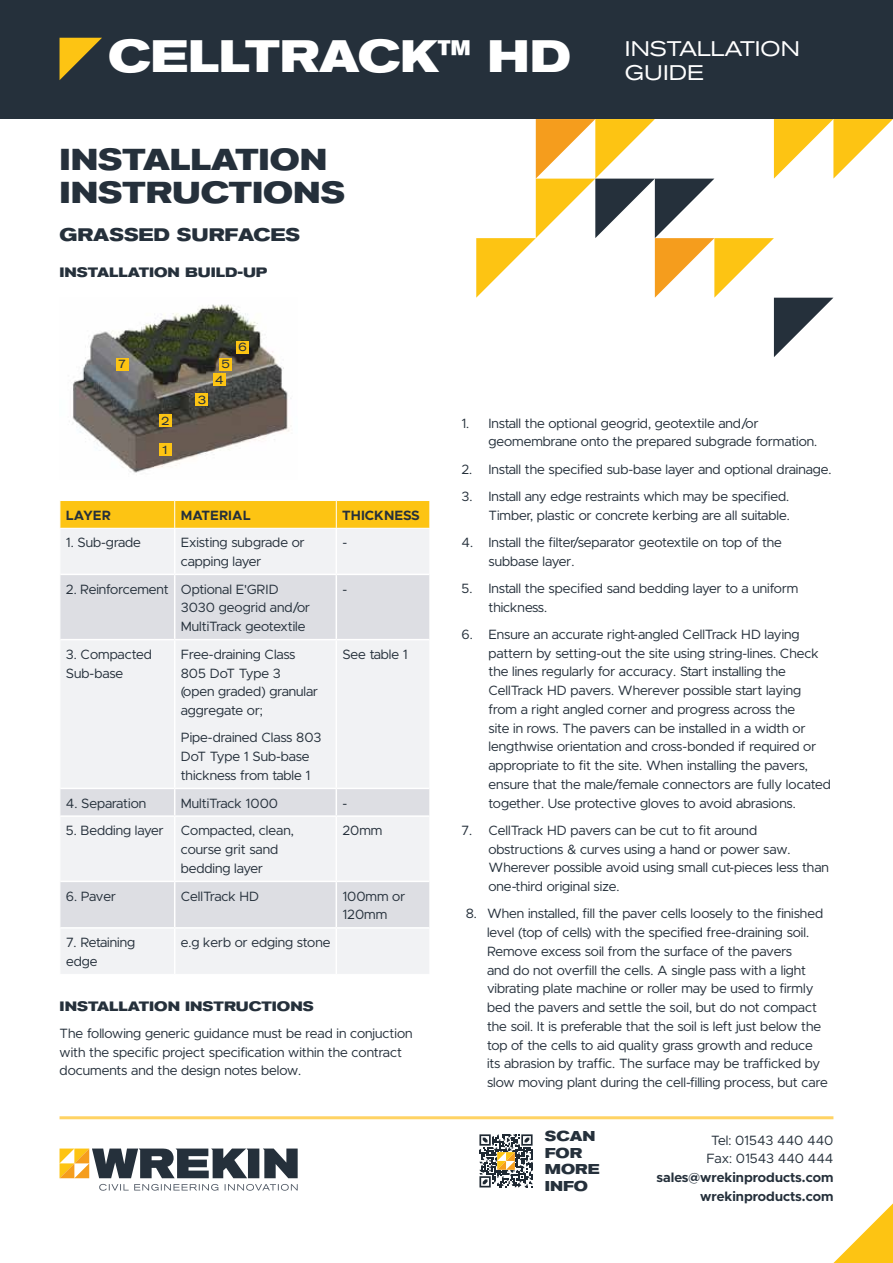
<style>
.page{position:relative;width:893px;height:1263px;background:#fff}
.page>*{position:absolute;margin:0;border:0;box-sizing:border-box;transform-origin:0 0}
.t1{font:700 expanded 45px "Akzidenz Grotesk BQ";color:#fff}
.t2{font:700 expanded 30px/33px "Akzidenz Grotesk BQ";color:#25303b}
.t3{font:expanded 21px "Akzidenz Grotesk BQ";color:#fff}
.t4{font:700 expanded 18px "Akzidenz Grotesk BQ";color:#25303b}
.t5{font:700 expanded 14.1px/16.5px "Akzidenz Grotesk BQ";color:#25303b}
.t6{font:13.5px/18.8px "Metropolis";color:#25303b}
.t7{font:700 13.5px/18.8px "Metropolis";color:#25303b;text-align:right}
.t8{font:700 expanded 13.5px "Akzidenz Grotesk BQ";color:#25303b}
.t9{font:expanded 12px "Akzidenz Grotesk BQ";color:#25303b}
</style>
<div class="page">
<div style="left:0;top:0;width:893px;height:119px;background:#25303b"></div>
<svg style="left:60px;top:38px;width:42px;height:42px"></svg>
<svg style="left:833px;top:1203px;width:60px;height:60px"></svg>
<svg style="left:60px;top:1148px;width:238px;height:30px"></svg>
<svg style="left:99px;top:1184px;width:199px;height:7px"></svg>
<hr style="left:60px;top:1116px;width:773px;height:3px;background:#ffd364">
<div style="left:61px;top:529px;width:368px;height:445px;background:#f1f2f4"></div>
<svg style="left:61px;top:575px;width:368px;height:352px;fill:#f1f2f4"></svg>
<hr style="left:174px;top:529px;width:1px;height:45px;background:#fff">
<hr style="left:336px;top:529px;width:1px;height:45px;background:#fff">
<hr style="left:174px;top:575px;width:1px;height:64px;background:#fff">
<hr style="left:336px;top:575px;width:1px;height:64px;background:#fff">
<hr style="left:174px;top:640px;width:1px;height:148px;background:#fff">
<hr style="left:336px;top:640px;width:1px;height:148px;background:#fff">
<svg style="left:174px;top:789px;width:1px;height:26px"></svg>
<svg style="left:336px;top:789px;width:1px;height:26px"></svg>
<hr style="left:174px;top:817px;width:1px;height:64px;background:#fff">
<hr style="left:336px;top:817px;width:1px;height:64px;background:#fff">
<hr style="left:174px;top:882px;width:1px;height:45px;background:#fff">
<hr style="left:336px;top:882px;width:1px;height:45px;background:#fff">
<hr style="left:174px;top:929px;width:1px;height:45px;background:#fff">
<hr style="left:336px;top:929px;width:1px;height:45px;background:#fff">
<hr style="left:60px;top:574px;width:115px;height:1px;background:#fff">
<hr style="left:175px;top:574px;width:161px;height:1px;background:#fff">
<hr style="left:336px;top:574px;width:93px;height:1px;background:#fff">
<hr style="left:60px;top:788px;width:115px;height:1px;background:#fff">
<hr style="left:175px;top:788px;width:161px;height:1px;background:#fff">
<hr style="left:336px;top:788px;width:93px;height:1px;background:#fff">
<hr style="left:60px;top:881px;width:115px;height:1px;background:#fff">
<hr style="left:175px;top:881px;width:161px;height:1px;background:#fff">
<hr style="left:336px;top:881px;width:93px;height:1px;background:#fff">
<hr style="left:60px;top:639px;width:115px;height:1px;background:#fff">
<hr style="left:175px;top:639px;width:161px;height:1px;background:#fff">
<hr style="left:336px;top:639px;width:93px;height:1px;background:#fff">
<hr style="left:60px;top:815px;width:115px;height:2px;background:#fff">
<hr style="left:175px;top:815px;width:161px;height:2px;background:#fff">
<hr style="left:336px;top:815px;width:93px;height:2px;background:#fff">
<hr style="left:60px;top:927px;width:115px;height:2px;background:#fff">
<hr style="left:175px;top:927px;width:161px;height:2px;background:#fff">
<hr style="left:336px;top:927px;width:93px;height:2px;background:#fff">
<svg style="left:60px;top:789px;width:1px;height:27px"></svg>
<svg style="left:429px;top:789px;width:1px;height:26px"></svg>
<svg style="left:60px;top:500px;width:370px;height:28px;background:#fdc71f"></svg>
<svg style="left:479px;top:1134px;width:54px;height:53px"></svg>
<img style="left:72px;top:304px;width:219px;height:169px">
<div style="left:159px;top:443px;width:13px;height:13px;background:#fdc413"></div>
<div style="left:159px;top:415px;width:13px;height:12px;background:#fdc413"></div>
<div style="left:196px;top:393px;width:12px;height:13px;background:#fdc413"></div>
<div style="left:213px;top:373px;width:13px;height:13px;background:#fdc413"></div>
<div style="left:219px;top:358px;width:13px;height:12px;background:#fdc413"></div>
<div style="left:236px;top:341px;width:13px;height:12px;background:#fdc413"></div>
<div style="left:116px;top:358px;width:12px;height:12px;background:#fdc413"></div>
<svg style="left:476px;top:119px;width:417px;height:238px"></svg>
<h1 class="t1" style="left:108px;top:30px;width:597px">CELLTRACK™ HD <sub>GUIDE</sub></h1>
<h3 class="t3" style="left:625px;top:37px;width:176px">INSTALLATION</h3>
<h2 class="t2" style="left:60px;top:143px;width:287px">INSTALLATION<br>INSTRUCTIONS</h2>
<h3 class="t4" style="left:60px;top:224px;width:242px">GRASSED SURFACES</h3>
<p class="t8" style="left:60px;top:264px;width:209px">INSTALLATION BUILD-UP</p>
<p class="t9" style="left:118px;top:357px;width:10px">7</p>
<p class="t9" style="left:161px;top:414px;width:10px">2</p>
<p class="t9" style="left:161px;top:443px;width:10px">1</p>
<p class="t9" style="left:198px;top:393px;width:10px">3</p>
<p class="t9" style="left:222px;top:357px;width:10px">5</p>
<p class="t9" style="left:215px;top:373px;width:10px">4</p>
<p class="t9" style="left:238px;top:340px;width:10px">6</p>
<p class="t7" style="left:66px;top:506px;width:47px">LAYER</p>
<p class="t7" style="left:181px;top:506px;width:71px">MATERIAL</p>
<p class="t7" style="left:342px;top:506px;width:79px">THICKNESS</p>
<p class="t6" style="left:66px;top:533px;width:77px">1. Sub-grade</p>
<p class="t6" style="left:181px;top:533px;width:125px">Existing subgrade or capping layer</p>
<p class="t6" style="left:342px;top:533px;width:6px">-</p>
<p class="t6" style="left:181px;top:580px;width:131px;text-indent:-115px">2. Reinforcement Optional E'GRID<br>3030 geogrid and/or<br>MultiTrack geotextile</p>
<p class="t6" style="left:342px;top:580px;width:6px">-</p>
<p class="t6" style="left:66px;top:645px;width:88px">3. Compacted<br>Sub-base</p>
<p class="t6" style="left:181px;top:645px;width:139px">Free-draining Class<br>805 DoT Type 3<br>(open graded) granular aggregate or;</p>
<p class="t6" style="left:181px;top:728px;width:142px">Pipe-drained Class 803<br>DoT Type 1 Sub-base thickness from table 1</p>
<p class="t6" style="left:342px;top:645px;width:67px">See table 1</p>
<p class="t6" style="left:66px;top:794px;width:82px">4. Separation</p>
<p class="t6" style="left:181px;top:794px;width:99px">MultiTrack 1000</p>
<p class="t6" style="left:342px;top:794px;width:6px">-</p>
<p class="t6" style="left:66px;top:821px;width:99px">5. Bedding layer</p>
<p class="t6" style="left:181px;top:821px;width:115px">Compacted, clean, course grit sand bedding layer</p>
<p class="t6" style="left:342px;top:821px;width:41px">20mm</p>
<p class="t6" style="left:66px;top:887px;width:51px">6. Paver</p>
<p class="t6" style="left:181px;top:887px;width:80px">CellTrack HD</p>
<p class="t6" style="left:342px;top:887px;width:64px">100mm or<br>120mm</p>
<p class="t6" style="left:66px;top:933px;width:71px">7. Retaining edge</p>
<p class="t6" style="left:181px;top:933px;width:151px">e.g kerb or edging stone</p>
<p class="t8" style="left:60px;top:998px;width:256px">INSTALLATION INSTRUCTIONS</p>
<p class="t6" style="left:60px;top:1024px;width:354px">The following generic guidance must be read in conjuction with the specific project specification within the contract documents and the design notes below.</p>
<p class="t6" style="left:488px;top:413px;width:330px;text-indent:-27px">1. Install the optional geogrid, geotextile and/or geomembrane onto the prepared subgrade formation.</p>
<p class="t6" style="left:461px;top:459px;width:372px">2. Install the specified sub-base layer and optional drainage.</p>
<p class="t6" style="left:461px;top:487px;width:330px;text-align:right">3. Install any edge restraints which may be specified.<br>Timber, plastic or concrete kerbing are all suitable.</p>
<p class="t6" style="left:488px;top:533px;width:295px;text-indent:-27px">4. Install the filter/separator geotextile on top of the subbase layer.</p>
<p class="t6" style="left:488px;top:579px;width:311px;text-indent:-27px">5. Install the specified sand bedding layer to a uniform thickness.</p>
<p class="t6" style="left:488px;top:625px;width:344px;text-indent:-27px">6. Ensure an accurate right-angled CellTrack HD laying pattern by setting-out the site using string-lines. Check the lines regularly for accuracy. Start installing the CellTrack HD pavers. Wherever possible start laying from a right angled corner and progress across the<br>site in rows. The pavers can be installed in a width or lengthwise orientation and cross-bonded if required or appropriate to fit the site. When installing the pavers, ensure that the male/female connectors are fully located together. Use protective gloves to avoid abrasions.</p>
<p class="t6" style="left:488px;top:821px;width:342px;text-indent:-27px">7. CellTrack HD pavers can be cut to fit around obstructions &amp; curves using a hand or power saw.<br>Wherever possible avoid using small cut-pieces less than one-third original size.</p>
<p class="t6" style="left:487px;top:904px;width:342px;text-indent:-21px">8. When installed, fill the paver cells loosely to the finished level (top of cells) with the specified free-draining soil.<br>Remove excess soil from the surface of the pavers<br>and do not overfill the cells. A single pass with a light vibrating plate machine or roller may be used to firmly bed the pavers and settle the soil, but do not compact the soil. It is preferable that the soil is left just below the top of the cells to aid quality grass growth and reduce its abrasion by traffic. The surface may be trafficked by slow moving plant during the cell-filling process, but care</p>
<p class="t5" style="left:545px;top:1128px;width:56px">SCAN<br>FOR<br>MORE<br>INFO</p>
<p class="t6" style="left:706px;top:1131px;width:128px;text-align:center">Tel: 01543 440 440<br>Fax: 01543 440 444</p>
<p class="t7" style="left:657px;top:1168px;width:178px">sales@wrekinproducts.com wrekinproducts.com</p>
</div>
